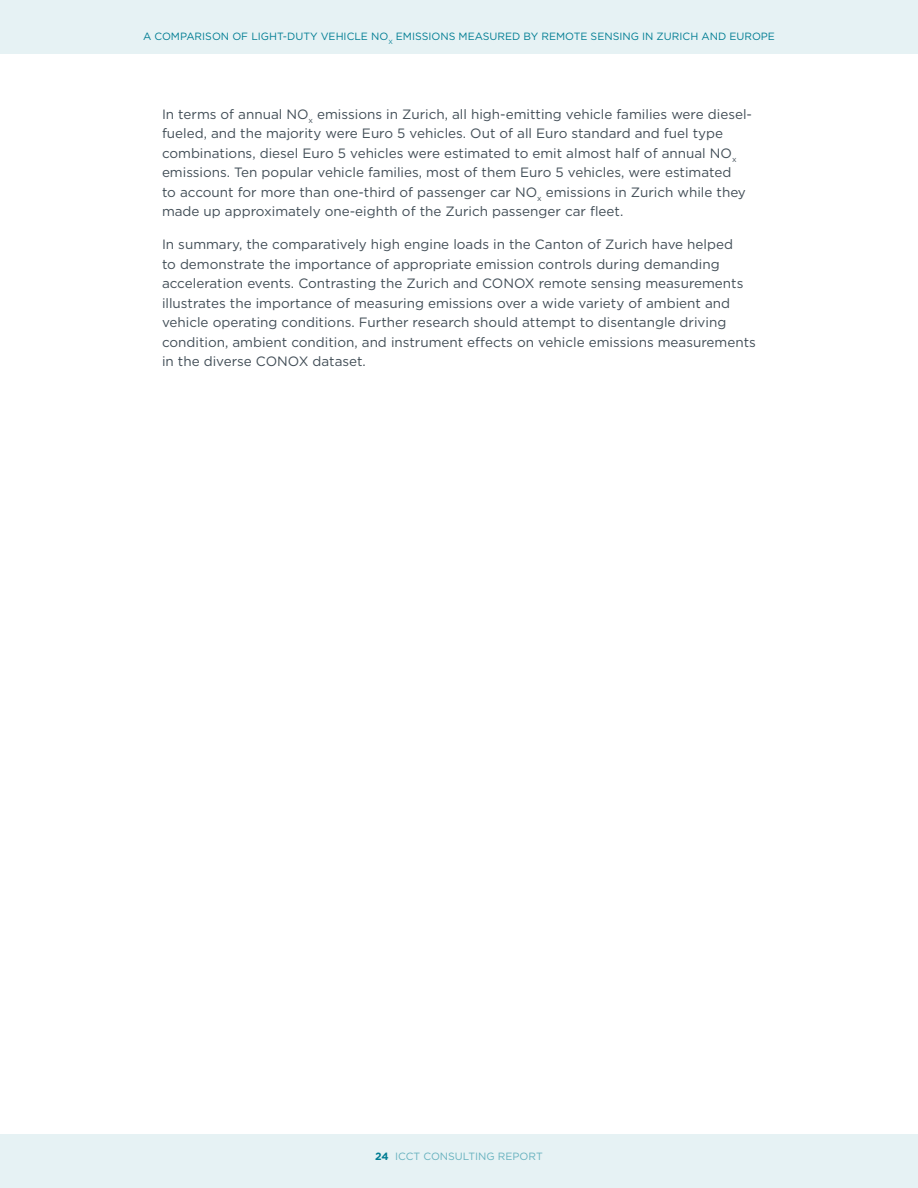
<style>
.page{position:relative;width:918px;height:1188px;background:#fff}
.page>*{position:absolute;margin:0;border:0;box-sizing:border-box;transform-origin:0 0}
.t1{font:13.5px/19.5px "Gotham";color:#414d56}
.t2{font:10.5px "Gotham";color:#007d93}
.t3{font:10.5px "Gotham";color:#66b1be}
.s1{font-weight:700;color:#007d93}
</style>
<div class="page">
<div style="left:0;top:1134px;width:918px;height:54px;background:#e6f2f4"></div>
<div style="left:0;top:0;width:918px;height:54px;background:#e6f2f4"></div>
<p class="t2" style="left:143px;top:30px;width:633px">A COMPARISON OF LIGHT-DUTY VEHICLE NO<sub>X</sub> EMISSIONS MEASURED BY REMOTE SENSING IN ZURICH AND EUROPE</p>
<p class="t1" style="left:162px;top:104px;width:592px">In terms of annual NO<sub>x</sub> emissions in Zurich, all high-emitting vehicle families were diesel&shy;fueled, and the majority were Euro 5 vehicles. Out of all Euro standard and fuel type combinations, diesel Euro 5 vehicles were estimated to emit almost half of annual NO<sub>x </sub>emissions. Ten popular vehicle families, most of them Euro 5 vehicles, were estimated<br>to account for more than one-third of passenger car NO<sub>x</sub> emissions in Zurich while they made up approximately one-eighth of the Zurich passenger car fleet.</p>
<p class="t1" style="left:162px;top:234px;width:595px">In summary, the comparatively high engine loads in the Canton of Zurich have helped<br>to demonstrate the importance of appropriate emission controls during demanding acceleration events. Contrasting the Zurich and CONOX remote sensing measurements illustrates the importance of measuring emissions over a wide variety of ambient and vehicle operating conditions. Further research should attempt to disentangle driving condition, ambient condition, and instrument effects on vehicle emissions measurements in the diverse CONOX dataset.</p>
<p class="t3" style="left:375px;top:1149px;width:169px"><span class="s1">24</span> ICCT CONSULTING REPORT</p>
</div>
